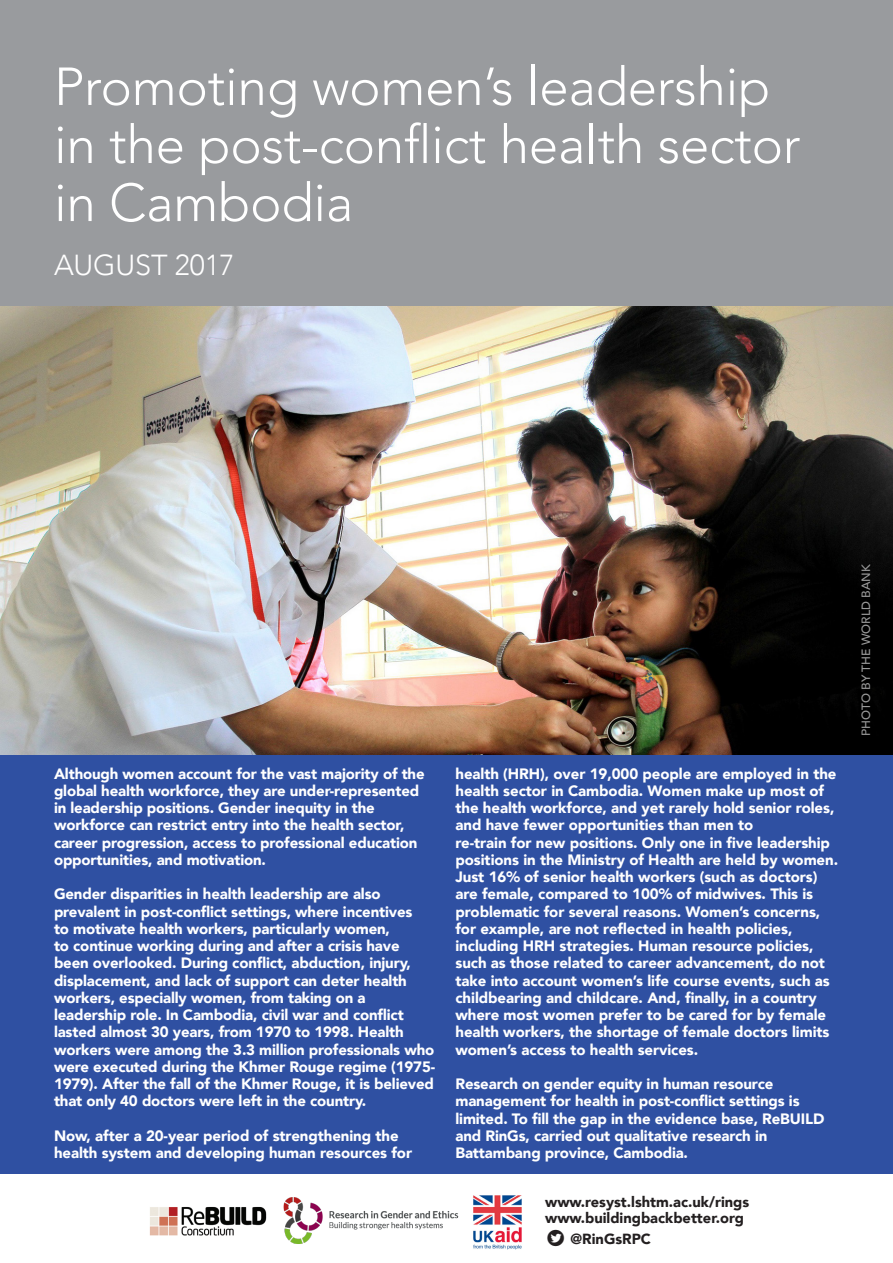
<style>
.page{position:relative;width:893px;height:1263px;background:#fff}
.page>*{position:absolute;margin:0;border:0;box-sizing:border-box;transform-origin:0 0}
.t1{font:300 52.95px/58.1px "Avenir";letter-spacing:-.005em;color:#fff}
.t2{font:300 28.95px "Avenir";letter-spacing:-.005em;color:#fff}
.white_body{font:900 15px/17.2px "Avenir";letter-spacing:-.01em;color:#fff}
.t3{font:900 14.7px "Avenir";color:#231f20}
.t4{font:500 12px "Avenir";color:#fff}
.s1{font-family:"Social Circles";font-weight:400;font-size:29.25px}
</style>
<div class="page">
<div style="left:0;top:0;width:893px;height:306px;background:#999b9e"></div>
<img style="left:0;top:306px;width:893px;height:449px">
<div style="left:0;top:755px;width:893px;height:419px;background:#2f50a2"></div>
<svg style="left:149px;top:1206px;width:118px;height:30px"></svg>
<img style="left:473px;top:1195px;width:49px;height:55px">
<img style="left:283px;top:1197px;width:176px;height:47px">
<p class="t1" style="left:54px;top:58px;width:748px">Promoting women’s leadership in the post-conflict health sector in Cambodia</p>
<p class="t2" style="left:54px;top:248px;width:182px">AUGUST 2017</p>
<p class="white_body" style="left:54px;top:764px;width:372px">Although women account for the vast majority of the global health workforce, they are under-represented in leadership positions. Gender inequity in the workforce can restrict entry into the health sector, career progression, access to professional education opportunities, and motivation.</p>
<p class="white_body" style="left:54px;top:885px;width:383px">Gender disparities in health leadership are also prevalent in post-conflict settings, where incentives<br>to motivate health workers, particularly women,<br>to continue working during and after a crisis have been overlooked. During conflict, abduction, injury, displacement, and lack of support can deter health workers, especially women, from taking on a leadership role. In Cambodia, civil war and conflict lasted almost 30 years, from 1970 to 1998. Health workers were among the 3.3 million professionals who were executed during the Khmer Rouge regime (1975- 1979). After the fall of the Khmer Rouge, it is believed that only 40 doctors were left in the country.</p>
<p class="white_body" style="left:54px;top:1127px;width:360px">Now, after a 20-year period of strengthening the health system and developing human resources for</p>
<p class="white_body" style="left:455px;top:764px;width:384px">health (HRH), over 19,000 people are employed in the health sector in Cambodia. Women make up most of the health workforce, and yet rarely hold senior roles, and have fewer opportunities than men to<br>re-train for new positions. Only one in five leadership positions in the Ministry of Health are held by women.<br>Just 16% of senior health workers (such as doctors) are female, compared to 100% of midwives. This is problematic for several reasons. Women’s concerns, for example, are not reflected in health policies, including HRH strategies. Human resource policies, such as those related to career advancement, do not take into account women’s life course events, such as childbearing and childcare. And, finally, in a country where most women prefer to be cared for by female health workers, the shortage of female doctors limits women’s access to health services.</p>
<p class="white_body" style="left:455px;top:1075px;width:370px">Research on gender equity in human resource management for health in post-conflict settings is limited. To fill the gap in the evidence base, ReBUILD and RinGs, carried out qualitative research in Battambang province, Cambodia.</p>
<p class="t3" style="left:545px;top:1189px;width:206px">www.resyst.lshtm.ac.uk/rings</p>
<p class="t3" style="left:545px;top:1206px;width:200px">www.buildingbackbetter.org</p>
<p class="t3" style="left:545px;top:1226px;width:107px"><span class="s1">t</span> @RinGsRPC</p>
<p class="t4" style="left:856px;top:736px;width:173px;rotate:-90deg">PHOTO BY THE WORLD BANK</p>
</div>
